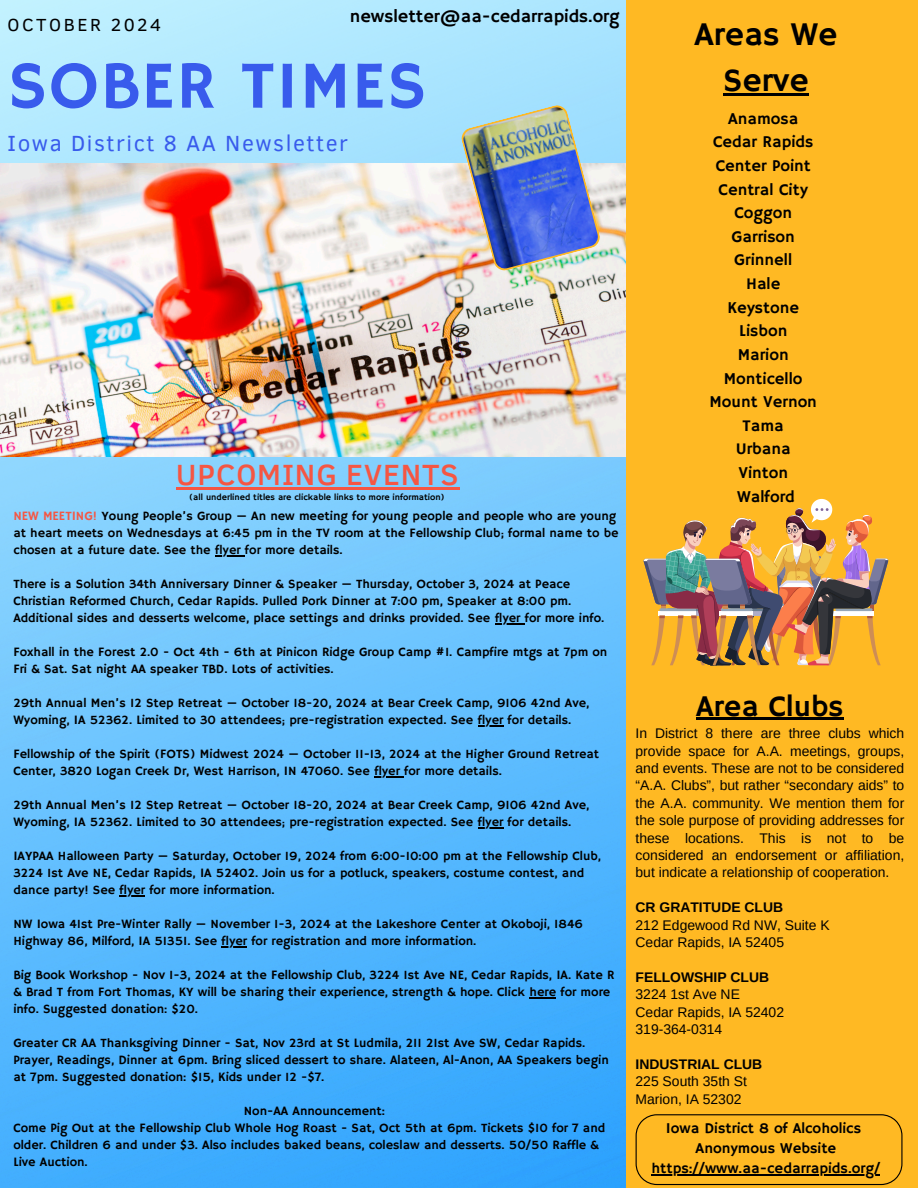
<style>
.page{position:relative;width:918px;height:1188px;background:#fff}
.page>*{position:absolute;margin:0;border:0;box-sizing:border-box;transform-origin:0 0}
.t1{font:67.5px "Hammersmith One";letter-spacing:.02em;color:#385bec}
.t2{font:33px "Hammersmith One";color:#000}
.t3{font:500 30px "Clear Sans";letter-spacing:.03em;color:#f55643}
.t4{font:30px "Hammersmith One";color:#000}
.t5{font:22.5px "Clear Sans";letter-spacing:.07em;color:#385bec}
.t6{font:18px "Hammersmith One";color:#000}
.t7{font:18px "Clear Sans";letter-spacing:.14em;color:#000}
.t8{font:16.5px/23.7px "Hammersmith One";color:#000;text-align:center}
.t9{font:15px "Hammersmith One";color:#000}
.t10{font:13.95px/17.4px "Arimo";color:#000;text-align:justify}
.t11{font:700 13.95px "Arimo";color:#000}
.t12{font:12.75px/17px "Hammersmith One";color:#000}
.t13{font:9px "Hammersmith One";color:#000}
.s1{color:#f55643}
</style>
<div class="page">
<img style="left:0;top:0;width:626px;height:1188px">
<div style="left:626px;top:0;width:292px;height:1188px;background:#ffb923"></div>
<img style="left:0;top:163px;width:625px;height:294px">
<img style="left:460px;top:104px;width:141px;height:168px">
<svg style="left:643px;top:499px;width:246px;height:166px"></svg>
<svg style="left:636px;top:1114px;width:266px;height:71px"></svg>
<hr style="left:723px;top:93px;width:86px;height:3px;background:#000">
<hr style="left:176px;top:487px;width:283px;height:3px;background:#f55643">
<hr style="left:696px;top:718px;width:148px;height:2px;background:#000">
<hr style="left:215px;top:555px;width:30px;height:1px;background:#000">
<hr style="left:495px;top:623px;width:30px;height:1px;background:#000">
<svg style="left:478px;top:725px;width:25px;height:1px"></svg>
<hr style="left:374px;top:776px;width:30px;height:1px;background:#000">
<svg style="left:478px;top:827px;width:25px;height:1px"></svg>
<svg style="left:120px;top:895px;width:25px;height:1px"></svg>
<svg style="left:222px;top:946px;width:25px;height:1px"></svg>
<svg style="left:530px;top:997px;width:26px;height:1px"></svg>
<h6 class="t7" style="left:8px;top:11px;width:155px">OCTOBER 2024</h6>
<p class="t6" style="left:350px;top:6px;width:271px">newsletter@aa-cedarrapids.org</p>
<p class="t2" style="left:694px;top:15px;width:145px">Areas We</p>
<p class="t1" style="left:8px;top:47px;width:420px">SOBER TIMES</p>
<p class="t2" style="left:723px;top:61px;width:87px">Serve</p>
<p class="t5" style="left:8px;top:127px;width:342px">Iowa District 8 AA Newsletter</p>
<p class="t8" style="left:710px;top:107px;width:109px">Anamosa<br>Cedar Rapids<br>Center Point<br>Central City<br>Coggon<br>Garrison<br>Grinnell<br>Hale<br>Keystone<br>Lisbon<br>Marion<br>Monticello<br>Mount Vernon<br>Tama<br>Urbana<br>Vinton<br>Walford</p>
<h3 class="t3" style="left:176px;top:453px;width:284px">UPCOMING EVENTS</h3>
<p class="t13" style="left:189px;top:492px;width:257px">(all underlined titles are clickable links to more information)</p>
<h3 class="t12" style="left:13px;top:508px;width:607px"><span class="s1">NEW MEETING!</span> Young People’s Group — An new meeting for young people and people who are young at heart meets on Wednesdays at 6:45 pm in the TV room at the Fellowship Club; formal name to be chosen at a future date. See the flyer for more details.</h3>
<p class="t12" style="left:13px;top:576px;width:593px">There is a Solution 34th Anniversary Dinner &amp; Speaker — Thursday, October 3, 2024 at Peace<br>Christian Reformed Church, Cedar Rapids. Pulled Pork Dinner at 7:00 pm, Speaker at 8:00 pm.<br>Additional sides and desserts welcome, place settings and drinks provided. See flyer for more info.</p>
<p class="t12" style="left:13px;top:644px;width:596px">Foxhall in the Forest 2.0 - Oct 4th - 6th at Pinicon Ridge Group Camp #1. Campfire mtgs at 7pm on<br>Fri &amp; Sat. Sat night AA speaker TBD. Lots of activities.</p>
<p class="t12" style="left:13px;top:695px;width:578px">29th Annual Men’s 12 Step Retreat — October 18-20, 2024 at Bear Creek Camp, 9106 42nd Ave,<br>Wyoming, IA 52362. Limited to 30 attendees; pre-registration expected. See flyer for details.</p>
<p class="t12" style="left:13px;top:746px;width:587px">Fellowship of the Spirit (FOTS) Midwest 2024 — October 11-13, 2024 at the Higher Ground Retreat</p>
<p class="t12" style="left:13px;top:763px;width:490px">Center, 3820 Logan Creek Dr, West Harrison, IN 47060. See flyer for more details.</p>
<p class="t12" style="left:13px;top:797px;width:578px">29th Annual Men’s 12 Step Retreat — October 18-20, 2024 at Bear Creek Camp, 9106 42nd Ave,<br>Wyoming, IA 52362. Limited to 30 attendees; pre-registration expected. See flyer for details.</p>
<p class="t12" style="left:13px;top:848px;width:589px">IAYPAA Halloween Party — Saturday, October 19, 2024 from 6:00-10:00 pm at the Fellowship Club,<br>3224 1st Ave NE, Cedar Rapids, IA 52402. Join us for a potluck, speakers, costume contest, and</p>
<p class="t12" style="left:13px;top:882px;width:263px">dance party! See flyer for more information.</p>
<p class="t12" style="left:13px;top:916px;width:571px">NW Iowa 41st Pre-Winter Rally — November 1-3, 2024 at the Lakeshore Center at Okoboji, 1846<br>Highway 86, Milford, IA 51351. See flyer for registration and more information.</p>
<p class="t12" style="left:13px;top:967px;width:603px">Big Book Workshop - Nov 1-3, 2024 at the Fellowship Club, 3224 1st Ave NE, Cedar Rapids, IA. Kate R &amp; Brad T from Fort Thomas, KY will be sharing their experience, strength &amp; hope. Click here for more</p>
<p class="t12" style="left:13px;top:1001px;width:186px">info. Suggested donation: $20.</p>
<p class="t12" style="left:13px;top:1035px;width:597px">Greater CR AA Thanksgiving Dinner - Sat, Nov 23rd at St Ludmila, 211 21st Ave SW, Cedar Rapids.<br>Prayer, Readings, Dinner at 6pm. Bring sliced dessert to share. Alateen, Al-Anon, AA Speakers begin</p>
<p class="t12" style="left:13px;top:1069px;width:313px">at 7pm. Suggested donation: $15, Kids under 12 -$7.</p>
<p class="t12" style="left:244px;top:1103px;width:143px">Non-AA Announcement:</p>
<p class="t12" style="left:13px;top:1120px;width:593px">Come Pig Out at the Fellowship Club Whole Hog Roast - Sat, Oct 5th at 6pm. Tickets $10 for 7 and older. Children 6 and under $3. Also includes baked beans, coleslaw and desserts. 50/50 Raffle &amp;<br>Live Auction.</p>
<p class="t4" style="left:696px;top:689px;width:149px">Area Clubs</p>
<h6 class="t10" style="left:636px;top:725px;width:270px">In District 8 there are three clubs which provide space for A.A. meetings, groups, and events. These are not to be considered “A.A. Clubs”, but rather “secondary aids” to the A.A. community. We mention them for the sole purpose of providing addresses for these locations. This is not to be considered an endorsement or affiliation, but indicate a relationship of cooperation.</h6>
<h1 class="t11" style="left:636px;top:900px;width:149px">CR GRATITUDE CLUB</h1>
<h4 class="t10" style="left:636px;top:916px;width:196px">212 Edgewood Rd NW, Suite K</h4>
<p class="t10" style="left:636px;top:933px;width:150px">Cedar Rapids, IA 52405</p>
<h2 class="t11" style="left:636px;top:969px;width:135px">FELLOWSHIP CLUB</h2>
<p class="t10" style="left:636px;top:986px;width:106px">3224 1st Ave NE</p>
<p class="t10" style="left:636px;top:1003px;width:150px">Cedar Rapids, IA 52402</p>
<p class="t10" style="left:636px;top:1021px;width:88px">319-364-0314</p>
<p class="t11" style="left:636px;top:1056px;width:128px">INDUSTRIAL CLUB</p>
<p class="t10" style="left:636px;top:1073px;width:113px">225 South 35th St</p>
<p class="t10" style="left:636px;top:1090px;width:107px">Marion, IA 52302</p>
<p class="t9" style="left:666px;top:1119px;width:197px">Iowa District 8 of Alcoholics</p>
<p class="t9" style="left:696px;top:1140px;width:142px">Anonymous Website</p>
<p class="t9" style="left:652px;top:1160px;width:230px">https://www.aa-cedarrapids.org/</p>
</div>
